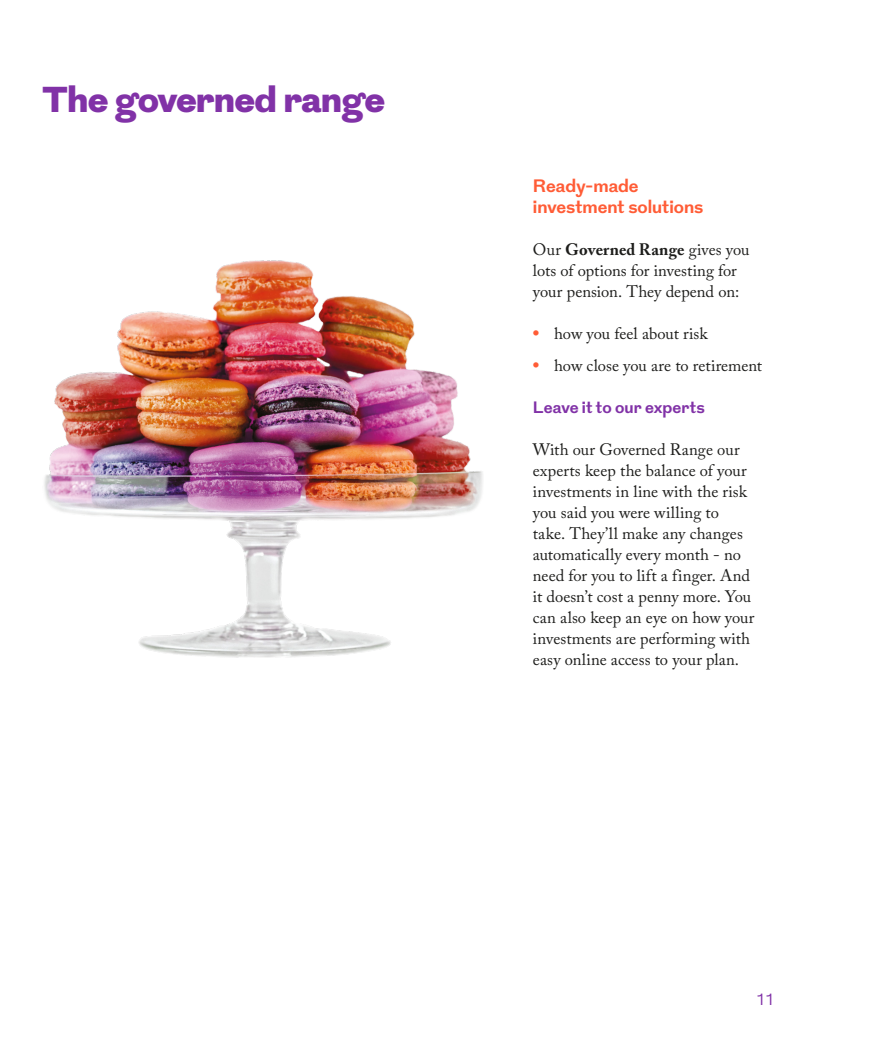
<style>
.page{position:relative;width:893px;height:1063px;background:#fff}
.page>*{position:absolute;margin:0;border:0;box-sizing:border-box;transform-origin:0 0}
.t1{font:900 36px "Grot";color:#8132a7}
.t2{font:700 18px/21px "Grot";color:#ff5c36}
.t3{font:16.5px/21px "Adobe Caslon Pro";color:#1d1d1b}
.t4{font:700 16.5px "Grot";letter-spacing:.005em;color:#8132a7}
.t5{font:300 16.5px "Grot";color:#8132a7}
.s1{font-weight:700}
.s2{font-family:"Grot";font-weight:700;color:#ff5c36}
</style>
<div class="page">
<img style="left:44px;top:260px;width:439px;height:397px">
<h1 class="t1" style="left:43px;top:74px;width:344px">The governed range</h1>
<p class="t2" style="left:533px;top:176px;width:172px">Ready-made investment solutions</p>
<p class="t3" style="left:533px;top:239px;width:218px">Our <span class="s1">Governed Range</span> gives you lots of options for investing for your pension. They depend on:</p>
<p class="t3" style="left:533px;top:323px;width:176px"><span class="s2">•</span> how you feel about risk</p>
<p class="t3" style="left:533px;top:354px;width:231px"><span class="s2">•</span> how close you are to retirement</p>
<p class="t4" style="left:533px;top:395px;width:173px">Leave it to our experts</p>
<p class="t3" style="left:533px;top:438px;width:223px">With our Governed Range our experts keep the balance of your investments in line with the risk you said you were willing to take. They’ll make any changes automatically every month - no need for you to lift a finger. And it doesn’t cost a penny more. You can also keep an eye on how your investments are performing with easy online access to your plan.</p>
<p class="t5" style="left:755px;top:989px;width:22px">11</p>
</div>
